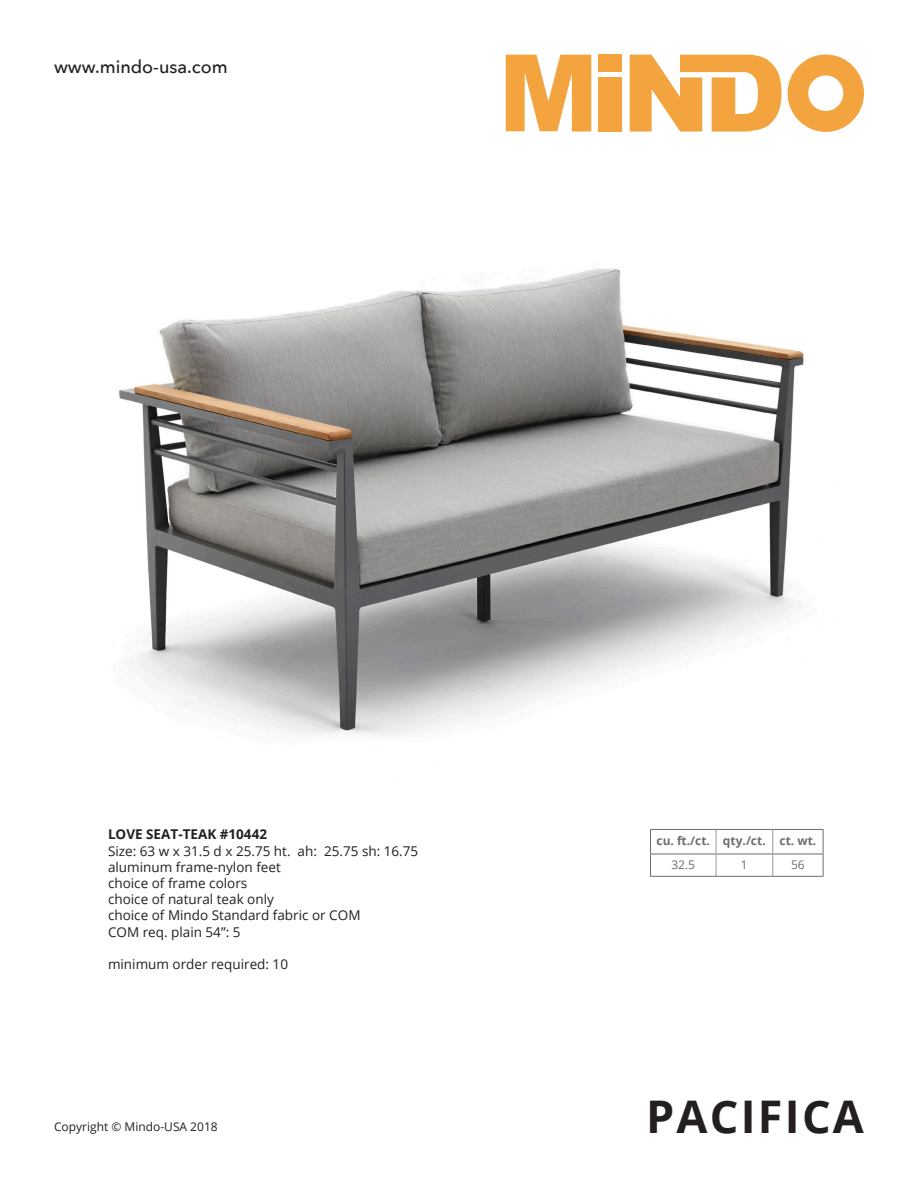
<style>
.page{position:relative;width:918px;height:1188px;background:#fff}
.page>*{position:absolute;margin:0;border:0;box-sizing:border-box;transform-origin:0 0}
.t1{font:700 45px "Open Sans";letter-spacing:.05em;color:#231f20}
.t2{font:500 18px "Avenir Next";color:#231f20}
.t3{font:13.5px "Open Sans";color:#231f20}
.t4{font:700 13.5px "Open Sans";color:#231f20}
.t5{font:700 12px "Open Sans";color:#6c6d70}
.t6{font:12px "Open Sans";color:#231f20}
.t7{font:12px "Open Sans";color:#6c6d70}
</style>
<div class="page">
<svg style="left:788px;top:54px;width:76px;height:78px"></svg>
<svg style="left:506px;top:55px;width:85px;height:77px"></svg>
<div style="left:598px;top:55px;width:24px;height:17px;background:#f3a43e"></div>
<div style="left:598px;top:77px;width:24px;height:55px;background:#f3a43e"></div>
<svg style="left:630px;top:55px;width:151px;height:77px"></svg>
<img style="left:119px;top:268px;width:685px;height:470px">
<hr style="left:650px;top:854px;width:66px;height:1px;background:#6c6d70">
<hr style="left:716px;top:854px;width:56px;height:1px;background:#6c6d70">
<hr style="left:773px;top:854px;width:50px;height:1px;background:#6c6d70">
<svg style="left:716px;top:830px;width:1px;height:46px"></svg>
<svg style="left:772px;top:830px;width:1px;height:46px"></svg>
<hr style="left:650px;top:829px;width:66px;height:1px;background:#6c6d70">
<hr style="left:716px;top:829px;width:57px;height:1px;background:#6c6d70">
<hr style="left:773px;top:829px;width:50px;height:1px;background:#6c6d70">
<svg style="left:650px;top:830px;width:1px;height:46px"></svg>
<svg style="left:823px;top:830px;width:1px;height:46px"></svg>
<hr style="left:650px;top:876px;width:66px;height:1px;background:#6c6d70">
<hr style="left:716px;top:876px;width:57px;height:1px;background:#6c6d70">
<hr style="left:773px;top:876px;width:50px;height:1px;background:#6c6d70">
<h2 class="t2" style="left:54px;top:51px;width:175px">www.mindo-usa.com</h2>
<p class="t4" style="left:108px;top:825px;width:161px">LOVE SEAT-TEAK #10442</p>
<p class="t3" style="left:108px;top:841px;width:312px">Size: 63 w x 31.5 d x 25.75 ht. ah: 25.75 sh: 16.75</p>
<p class="t3" style="left:108px;top:858px;width:174px">aluminum frame-nylon feet</p>
<p class="t3" style="left:108px;top:874px;width:141px">choice of frame colors</p>
<p class="t3" style="left:108px;top:890px;width:167px">choice of natural teak only</p>
<p class="t3" style="left:108px;top:906px;width:254px">choice of Mindo Standard fabric or COM</p>
<p class="t3" style="left:108px;top:922px;width:134px">COM req. plain 54”: 5</p>
<p class="t3" style="left:108px;top:955px;width:182px">minimum order required: 10</p>
<p class="t6" style="left:54px;top:1118px;width:165px">Copyright © Mindo-USA 2018</p>
<p class="t5" style="left:657px;top:832px;width:55px">cu. ft./ct.</p>
<p class="t5" style="left:723px;top:832px;width:44px">qty./ct.</p>
<p class="t5" style="left:780px;top:832px;width:38px">ct. wt.</p>
<p class="t7" style="left:671px;top:857px;width:25px">32.5</p>
<p class="t7" style="left:741px;top:857px;width:8px">1</p>
<p class="t7" style="left:791px;top:857px;width:15px">56</p>
<h1 class="t1" style="left:646px;top:1085px;width:219px">PACIFICA</h1>
</div>
